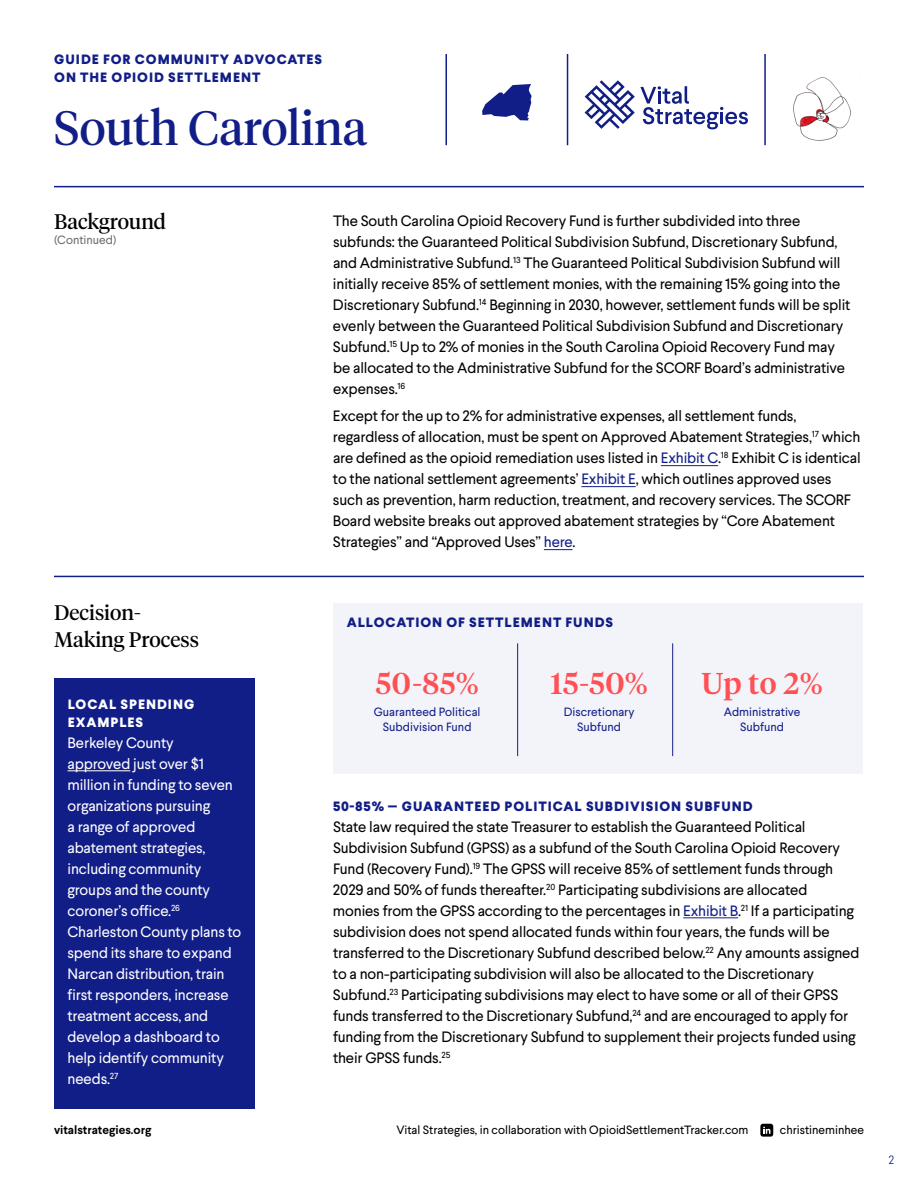
<style>
.page{position:relative;width:918px;height:1188px;background:#fff}
.page>*{position:absolute;margin:0;border:0;box-sizing:border-box;transform-origin:0 0}
.t1{font:48px "Tiempos Headline";color:#121e87}
.T2{font:500 30px "Tiempos Headline";letter-spacing:.02em;color:#ff5054}
.H3{font:21px/27px "Tiempos Headline";color:#000}
.T1{font:15px/21px "Larsseit";letter-spacing:-.01em;color:#000}
.T1-2{font:15px/21px "Larsseit";letter-spacing:-.01em;color:#fff}
.H6{font:800 13.5px/18px "Larsseit";letter-spacing:.07em;color:#121e87}
.H6-2{font:800 13.5px/18px "Larsseit";letter-spacing:.07em;color:#fff}
.t2{font:12px "Larsseit";color:#000}
.t3{font:12px/15px "Larsseit";color:#121e87;text-align:center}
.t4{font:700 12px "Larsseit";color:#000}
.H3-2{font:12px "Larsseit";color:#6d6e71}
.t5{font:300 12px "Larsseit";color:#121e87}
.s1{color:#121e87}
</style>
<div class="page">
<svg style="left:585px;top:80px;width:163px;height:49px"></svg>
<hr style="left:446px;top:54px;width:1px;height:91px;background:#121e87">
<hr style="left:567px;top:54px;width:1px;height:91px;background:#121e87">
<hr style="left:764px;top:54px;width:2px;height:91px;background:#121e87">
<img style="left:793px;top:77px;width:58px;height:64px">
<div style="left:760px;top:1124px;width:13px;height:13px;background:#000;border-radius:3px"></div>
<svg style="left:763px;top:1127px;width:7px;height:7px"></svg>
<svg style="left:482px;top:84px;width:50px;height:36px"></svg>
<div style="left:333px;top:604px;width:529px;height:170px;background:#f3f4f9"></div>
<hr style="left:54px;top:186px;width:810px;height:1px;background:#121e87">
<hr style="left:54px;top:576px;width:810px;height:1px;background:#121e87">
<hr style="left:517px;top:643px;width:1px;height:113px;background:#121e87">
<hr style="left:672px;top:643px;width:1px;height:113px;background:#121e87">
<hr style="left:661px;top:465px;width:57px;height:1px;background:#121e87">
<hr style="left:581px;top:486px;width:55px;height:1px;background:#121e87">
<svg style="left:544px;top:549px;width:29px;height:1px"></svg>
<div style="left:54px;top:678px;width:201px;height:431px;background:#121e87"></div>
<hr style="left:68px;top:771px;width:62px;height:1px;background:#fff">
<hr style="left:683px;top:918px;width:55px;height:1px;background:#121e87">
<p class="H6" style="left:54px;top:51px;width:269px">GUIDE FOR COMMUNITY ADVOCATES<br>ON THE OPIOID SETTLEMENT</p>
<h1 class="t1" style="left:54px;top:95px;width:315px">South Carolina</h1>
<h1 class="H3" style="left:54px;top:207px;width:114px">Background</h1>
<h1 class="H3-2" style="left:54px;top:232px;width:64px">(Continued)</h1>
<h1 class="H3" style="left:54px;top:598px;width:147px">Decision-<br>Making Process</h1>
<h2 class="H6-2" style="left:68px;top:695px;width:128px">LOCAL SPENDING<br>EXAMPLES</h2>
<p class="T1-2" style="left:68px;top:732px;width:175px">Berkeley County<br>approved just over $1 million in funding to seven organizations pursuing<br>a range of approved abatement strategies, including community groups and the county coroner’s office.<sup>26<br></sup>Charleston County plans to spend its share to expand<br>Narcan distribution, train first responders, increase treatment access, and develop a dashboard to help identify community needs.<sup>27</sup></p>
<p class="T1" style="left:333px;top:210px;width:519px">The South Carolina Opioid Recovery Fund is further subdivided into three subfunds: the Guaranteed Political Subdivision Subfund, Discretionary Subfund, and Administrative Subfund.<sup>13</sup> The Guaranteed Political Subdivision Subfund will initially receive 85% of settlement monies, with the remaining 15% going into the Discretionary Subfund.<sup>14</sup> Beginning in 2030, however, settlement funds will be split evenly between the Guaranteed Political Subdivision Subfund and Discretionary Subfund.<sup>15</sup> Up to 2% of monies in the South Carolina Opioid Recovery Fund may be allocated to the Administrative Subfund for the SCORF Board’s administrative expenses.<sup>16</sup></p>
<p class="T1" style="left:333px;top:406px;width:529px">Except for the up to 2% for administrative expenses, all settlement funds, regardless of allocation, must be spent on Approved Abatement Strategies,<sup>17</sup> which are defined as the opioid remediation uses listed in <span class="s1">Exhibit C</span>.<sup>18</sup> Exhibit C is identical to the national settlement agreements’ <span class="s1">Exhibit E</span>, which outlines approved uses such as prevention, harm reduction, treatment, and recovery services. The SCORF Board website breaks out approved abatement strategies by “Core Abatement Strategies” and “Approved Uses” <span class="s1">here</span>.</p>
<h2 class="H6" style="left:347px;top:614px;width:268px">ALLOCATION OF SETTLEMENT FUNDS</h2>
<p class="T2" style="left:376px;top:663px;width:104px">50-85%</p>
<p class="t3" style="left:374px;top:704px;width:108px">Guaranteed Political<br>Subdivision Fund</p>
<p class="T2" style="left:551px;top:663px;width:99px">15-50%</p>
<p class="t3" style="left:564px;top:704px;width:72px">Discretionary<br>Subfund</p>
<p class="T2" style="left:702px;top:663px;width:123px">Up to 2%</p>
<p class="t3" style="left:724px;top:704px;width:78px">Administrative<br>Subfund</p>
<h2 class="H6" style="left:333px;top:797px;width:421px">50-85% — GUARANTEED POLITICAL SUBDIVISION SUBFUND</h2>
<p class="T1" style="left:333px;top:816px;width:528px">State law required the state Treasurer to establish the Guaranteed Political Subdivision Subfund (GPSS) as a subfund of the South Carolina Opioid Recovery Fund (Recovery Fund).<sup>19</sup> The GPSS will receive 85% of settlement funds through 2029 and 50% of funds thereafter.<sup>20</sup> Participating subdivisions are allocated<br>monies from the GPSS according to the percentages in <span class="s1">Exhibit B</span>.<sup>21</sup> If a participating subdivision does not spend allocated funds within four years, the funds will be transferred to the Discretionary Subfund described below.<sup>22</sup> Any amounts assigned to a non-participating subdivision will also be allocated to the Discretionary Subfund.<sup>23</sup> Participating subdivisions may elect to have some or all of their GPSS funds transferred to the Discretionary Subfund,<sup>24</sup> and are encouraged to apply for funding from the Discretionary Subfund to supplement their projects funded using their GPSS funds.<sup>25</sup></p>
<p class="t4" style="left:54px;top:1122px;width:99px">vitalstrategies.org</p>
<p class="t2" style="left:396px;top:1122px;width:354px">Vital Strategies, in collaboration with OpioidSettlementTracker.com</p>
<p class="t2" style="left:780px;top:1122px;width:86px">christineminhee</p>
<p class="t5" style="left:888px;top:1152px;width:7px">2</p>
</div>
